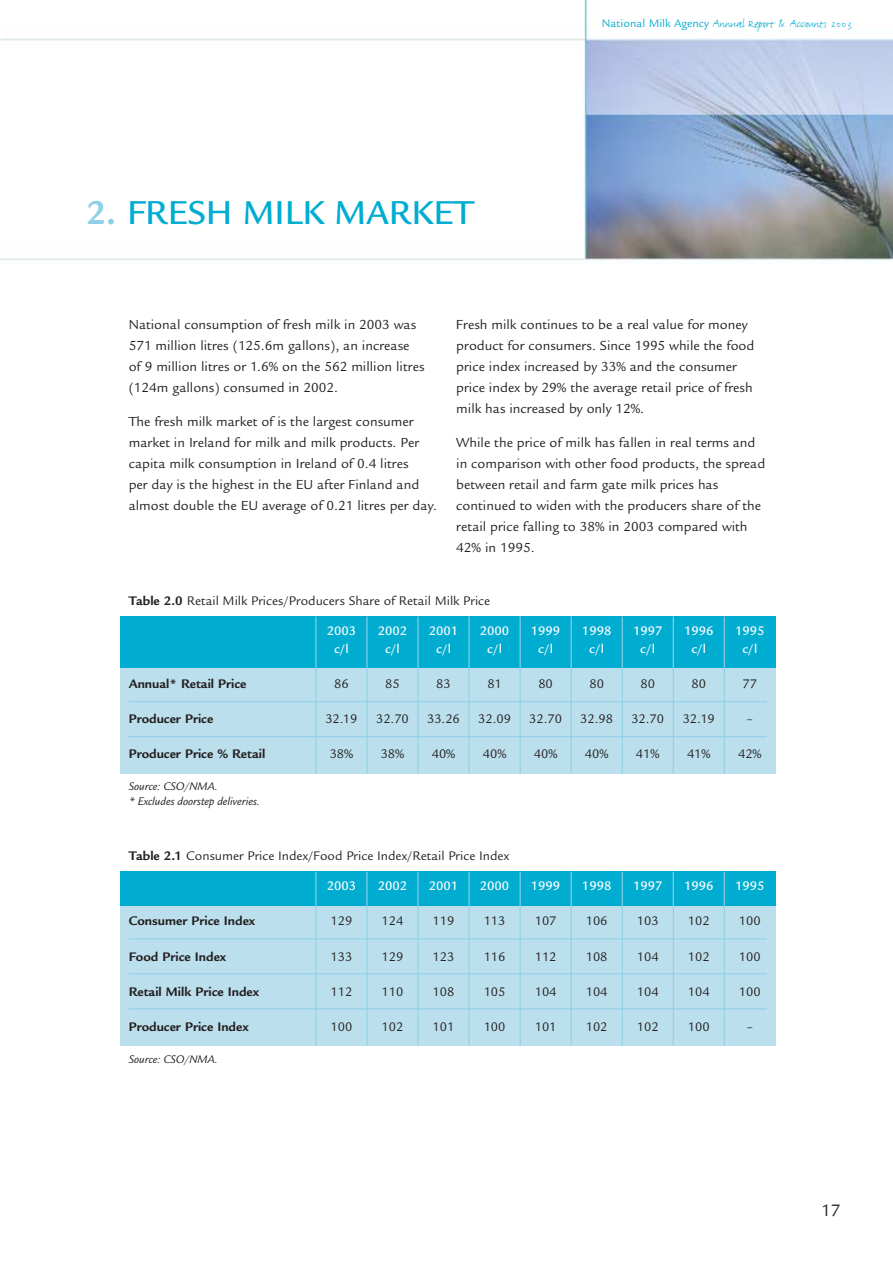
<style>
.page{position:relative;width:893px;height:1263px;background:#fff}
.page>*{position:absolute;margin:0;border:0;box-sizing:border-box;transform-origin:0 0}
.t1{font:500 36px "Legacy Sans";color:#00add1}
.t2{font:18px "Legacy Sans";color:#231f1f}
.t3{font:14.25px/21px "Legacy Sans";color:#231f1f}
.t4{font:13.5px "Legacy Sans";color:#231f1f}
.t5{font:700 13.5px "Legacy Sans";color:#231f1f}
.t6{font:500 13.5px "Legacy Sans";color:#fff}
.t7{font:13.5px "FF Justlefthand";color:#00add1}
.t8{font:italic 12px/15px "Legacy Sans";color:#231f1f}
.s1{font-weight:700;color:#90d0e6}
.s2{font-family:"Legacy Sans";font-size:12px}
.s3{font-weight:700}
</style>
<div class="page">
<img style="left:1px;top:0;width:891px;height:264px">
<div style="left:120px;top:668px;width:655px;height:106px;background:#bcdfee"></div>
<div style="left:120px;top:617px;width:655px;height:51px;background:#00add1"></div>
<hr style="left:129px;top:701px;width:637px;height:1px;background:#90d0e6">
<hr style="left:129px;top:736px;width:637px;height:1px;background:#90d0e6">
<hr style="left:723px;top:617px;width:1px;height:157px;background:#90d0e6">
<hr style="left:672px;top:617px;width:1px;height:157px;background:#90d0e6">
<hr style="left:621px;top:617px;width:1px;height:157px;background:#90d0e6">
<hr style="left:570px;top:617px;width:1px;height:157px;background:#90d0e6">
<hr style="left:519px;top:617px;width:1px;height:157px;background:#90d0e6">
<hr style="left:468px;top:617px;width:1px;height:157px;background:#90d0e6">
<hr style="left:417px;top:617px;width:1px;height:157px;background:#90d0e6">
<hr style="left:366px;top:617px;width:1px;height:157px;background:#90d0e6">
<hr style="left:315px;top:617px;width:1px;height:157px;background:#90d0e6">
<div style="left:120px;top:906px;width:655px;height:140px;background:#bcdfee"></div>
<div style="left:120px;top:872px;width:655px;height:34px;background:#00add1"></div>
<hr style="left:129px;top:938px;width:637px;height:1px;background:#90d0e6">
<hr style="left:129px;top:973px;width:637px;height:1px;background:#90d0e6">
<hr style="left:129px;top:1008px;width:637px;height:1px;background:#90d0e6">
<hr style="left:723px;top:872px;width:1px;height:174px;background:#90d0e6">
<hr style="left:672px;top:872px;width:1px;height:174px;background:#90d0e6">
<hr style="left:621px;top:872px;width:1px;height:174px;background:#90d0e6">
<hr style="left:570px;top:872px;width:1px;height:174px;background:#90d0e6">
<hr style="left:519px;top:872px;width:1px;height:174px;background:#90d0e6">
<hr style="left:468px;top:872px;width:1px;height:174px;background:#90d0e6">
<hr style="left:417px;top:872px;width:1px;height:174px;background:#90d0e6">
<hr style="left:366px;top:872px;width:1px;height:174px;background:#90d0e6">
<hr style="left:315px;top:872px;width:1px;height:174px;background:#90d0e6">
<h1 class="t1" style="left:86px;top:200px;width:389px"><span class="s1">2.</span> FRESH MILK MARKET</h1>
<p class="t7" style="left:602px;top:19px;width:251px"><span class="s2">National Milk Agency</span> Annual Report &amp; Accounts 2003</p>
<p class="t3" style="left:129px;top:315px;width:297px">National consumption of fresh milk in 2003 was 571 million litres (125.6m gallons), an increase of 9 million litres or 1.6% on the 562 million litres (124m gallons) consumed in 2002.</p>
<p class="t3" style="left:129px;top:412px;width:310px">The fresh milk market of is the largest consumer market in Ireland for milk and milk products. Per capita milk consumption in Ireland of 0.4 litres<br>per day is the highest in the EU after Finland and almost double the EU average of 0.21 litres per day.</p>
<p class="t3" style="left:456px;top:315px;width:300px">Fresh milk continues to be a real value for money product for consumers. Since 1995 while the food price index increased by 33% and the consumer price index by 29% the average retail price of fresh milk has increased by only 12%.</p>
<p class="t3" style="left:456px;top:433px;width:310px">While the price of milk has fallen in real terms and in comparison with other food products, the spread between retail and farm gate milk prices has continued to widen with the producers share of the retail price falling to 38% in 2003 compared with 42% in 1995.</p>
<p class="t4" style="left:129px;top:595px;width:363px"><span class="s3">Table 2.0</span> Retail Milk Prices/Producers Share of Retail Milk Price</p>
<p class="t6" style="left:327px;top:626px;width:31px">2003</p>
<p class="t6" style="left:378px;top:626px;width:31px">2002</p>
<p class="t6" style="left:429px;top:626px;width:31px">2001</p>
<p class="t6" style="left:480px;top:626px;width:31px">2000</p>
<p class="t6" style="left:531px;top:626px;width:31px">1999</p>
<p class="t6" style="left:582px;top:626px;width:31px">1998</p>
<p class="t6" style="left:633px;top:626px;width:31px">1997</p>
<p class="t6" style="left:684px;top:626px;width:31px">1996</p>
<p class="t6" style="left:735px;top:626px;width:31px">1995</p>
<p class="t6" style="left:334px;top:644px;width:16px">c/l</p>
<p class="t6" style="left:385px;top:644px;width:16px">c/l</p>
<p class="t6" style="left:436px;top:644px;width:16px">c/l</p>
<p class="t6" style="left:487px;top:644px;width:16px">c/l</p>
<p class="t6" style="left:538px;top:644px;width:16px">c/l</p>
<p class="t6" style="left:589px;top:644px;width:16px">c/l</p>
<p class="t6" style="left:640px;top:644px;width:16px">c/l</p>
<p class="t6" style="left:691px;top:644px;width:16px">c/l</p>
<p class="t6" style="left:742px;top:644px;width:16px">c/l</p>
<p class="t5" style="left:129px;top:679px;width:119px">Annual* Retail Price</p>
<p class="t4" style="left:334px;top:679px;width:16px">86</p>
<p class="t4" style="left:385px;top:679px;width:16px">85</p>
<p class="t4" style="left:436px;top:679px;width:16px">83</p>
<p class="t4" style="left:487px;top:679px;width:16px">81</p>
<p class="t4" style="left:538px;top:679px;width:16px">80</p>
<p class="t4" style="left:589px;top:679px;width:16px">80</p>
<p class="t4" style="left:640px;top:679px;width:16px">80</p>
<p class="t4" style="left:691px;top:679px;width:16px">80</p>
<p class="t4" style="left:742px;top:679px;width:16px">77</p>
<p class="t5" style="left:129px;top:714px;width:86px">Producer Price</p>
<p class="t4" style="left:325px;top:714px;width:34px">32.19</p>
<p class="t4" style="left:376px;top:714px;width:34px">32.70</p>
<p class="t4" style="left:427px;top:714px;width:34px">33.26</p>
<p class="t4" style="left:478px;top:714px;width:34px">32.09</p>
<p class="t4" style="left:529px;top:714px;width:34px">32.70</p>
<p class="t4" style="left:580px;top:714px;width:34px">32.98</p>
<p class="t4" style="left:631px;top:714px;width:34px">32.70</p>
<p class="t4" style="left:682px;top:714px;width:34px">32.19</p>
<p class="t4" style="left:746px;top:714px;width:7px">–</p>
<p class="t5" style="left:129px;top:749px;width:138px">Producer Price % Retail</p>
<p class="t4" style="left:329px;top:749px;width:25px">38%</p>
<p class="t4" style="left:381px;top:749px;width:25px">38%</p>
<p class="t4" style="left:432px;top:749px;width:25px">40%</p>
<p class="t4" style="left:483px;top:749px;width:25px">40%</p>
<p class="t4" style="left:534px;top:749px;width:25px">40%</p>
<p class="t4" style="left:585px;top:749px;width:25px">40%</p>
<p class="t4" style="left:636px;top:749px;width:25px">41%</p>
<p class="t4" style="left:687px;top:749px;width:25px">41%</p>
<p class="t4" style="left:738px;top:749px;width:25px">42%</p>
<p class="t8" style="left:129px;top:780px;width:133px">Source: CSO/NMA.<br>* Excludes doorstep deliveries.</p>
<p class="t4" style="left:129px;top:850px;width:382px"><span class="s3">Table 2.1</span> Consumer Price Index/Food Price Index/Retail Price Index</p>
<p class="t6" style="left:327px;top:881px;width:31px">2003</p>
<p class="t6" style="left:378px;top:881px;width:31px">2002</p>
<p class="t6" style="left:429px;top:881px;width:31px">2001</p>
<p class="t6" style="left:480px;top:881px;width:31px">2000</p>
<p class="t6" style="left:531px;top:881px;width:31px">1999</p>
<p class="t6" style="left:582px;top:881px;width:31px">1998</p>
<p class="t6" style="left:633px;top:881px;width:31px">1997</p>
<p class="t6" style="left:684px;top:881px;width:31px">1996</p>
<p class="t6" style="left:735px;top:881px;width:31px">1995</p>
<p class="t5" style="left:129px;top:916px;width:128px">Consumer Price Index</p>
<p class="t4" style="left:330px;top:916px;width:23px">129</p>
<p class="t4" style="left:381px;top:916px;width:23px">124</p>
<p class="t4" style="left:432px;top:916px;width:23px">119</p>
<p class="t4" style="left:483px;top:916px;width:23px">113</p>
<p class="t4" style="left:534px;top:916px;width:23px">107</p>
<p class="t4" style="left:585px;top:916px;width:23px">106</p>
<p class="t4" style="left:637px;top:916px;width:23px">103</p>
<p class="t4" style="left:688px;top:916px;width:23px">102</p>
<p class="t4" style="left:739px;top:916px;width:23px">100</p>
<p class="t5" style="left:129px;top:951px;width:99px">Food Price Index</p>
<p class="t4" style="left:330px;top:951px;width:23px">133</p>
<p class="t4" style="left:381px;top:951px;width:23px">129</p>
<p class="t4" style="left:432px;top:951px;width:23px">123</p>
<p class="t4" style="left:483px;top:951px;width:23px">116</p>
<p class="t4" style="left:534px;top:951px;width:23px">112</p>
<p class="t4" style="left:585px;top:951px;width:23px">108</p>
<p class="t4" style="left:637px;top:951px;width:23px">104</p>
<p class="t4" style="left:688px;top:951px;width:23px">102</p>
<p class="t4" style="left:739px;top:951px;width:23px">100</p>
<p class="t5" style="left:129px;top:986px;width:132px">Retail Milk Price Index</p>
<p class="t4" style="left:330px;top:986px;width:23px">112</p>
<p class="t4" style="left:381px;top:986px;width:23px">110</p>
<p class="t4" style="left:432px;top:986px;width:23px">108</p>
<p class="t4" style="left:483px;top:986px;width:23px">105</p>
<p class="t4" style="left:534px;top:986px;width:23px">104</p>
<p class="t4" style="left:585px;top:986px;width:23px">104</p>
<p class="t4" style="left:637px;top:986px;width:23px">104</p>
<p class="t4" style="left:688px;top:986px;width:23px">104</p>
<p class="t4" style="left:739px;top:986px;width:23px">100</p>
<p class="t5" style="left:129px;top:1021px;width:121px">Producer Price Index</p>
<p class="t4" style="left:330px;top:1021px;width:23px">100</p>
<p class="t4" style="left:381px;top:1021px;width:23px">102</p>
<p class="t4" style="left:432px;top:1021px;width:23px">101</p>
<p class="t4" style="left:483px;top:1021px;width:23px">100</p>
<p class="t4" style="left:534px;top:1021px;width:23px">101</p>
<p class="t4" style="left:585px;top:1021px;width:23px">102</p>
<p class="t4" style="left:637px;top:1021px;width:23px">102</p>
<p class="t4" style="left:688px;top:1021px;width:23px">100</p>
<p class="t4" style="left:746px;top:1021px;width:7px">–</p>
<p class="t8" style="left:129px;top:1052px;width:91px">Source: CSO/NMA.</p>
<p class="t2" style="left:821px;top:1203px;width:21px">17</p>
</div>
